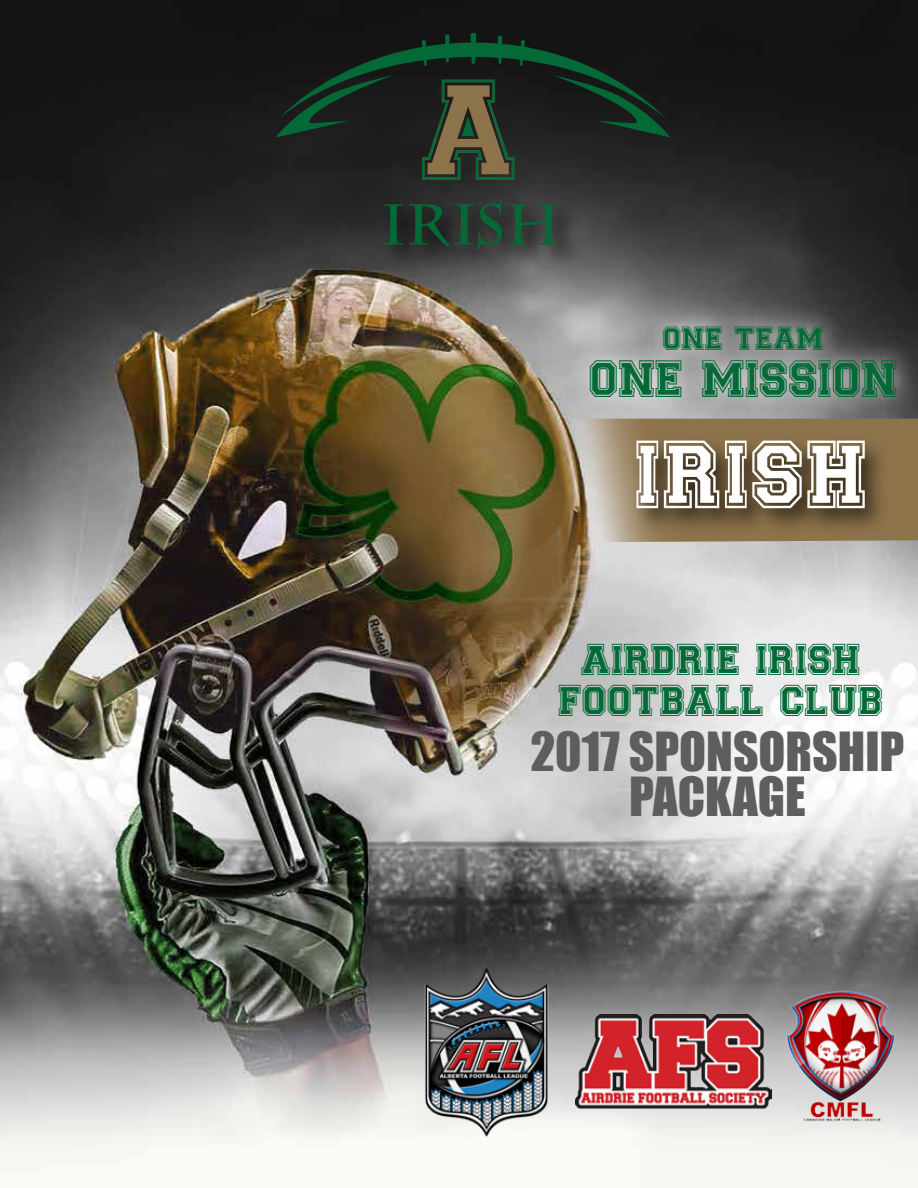
<style>
.page{position:relative;width:918px;height:1188px;background:#fff}
.page>*{position:absolute;margin:0;border:0;box-sizing:border-box;transform-origin:0 0}
.t1{font:500 114px "Collegiate Heavy Outline";color:#fff}
.t2{font:49.5px/45px "Impact";color:#5e5e5e;text-align:center}
.t3{font:500 49.5px "Collegiate Heavy Outline";color:#026937}
.t4{font:500 42px/40.5px "Collegiate Heavy Outline";color:#026937;text-align:center}
.t5{font:500 31.5px "Collegiate Heavy Outline";color:#026937}
</style>
<div class="page">
<img style="left:0;top:0;width:918px;height:1188px">
<img style="left:550px;top:319px;width:368px;height:135px">
<img style="left:371px;top:192px;width:26px;height:87px">
<svg style="left:384px;top:204px;width:13px;height:41px"></svg>
<img style="left:397px;top:192px;width:69px;height:88px">
<img style="left:442px;top:192px;width:24px;height:87px">
<img style="left:466px;top:188px;width:70px;height:96px">
<svg style="left:409px;top:200px;width:87px;height:50px;background:#223d30"></svg>
<img style="left:496px;top:192px;width:96px;height:87px">
<svg style="left:508px;top:204px;width:50px;height:41px;background:#284a39"></svg>
<svg style="left:275px;top:33px;width:396px;height:147px;background:#1f2a22"></svg>
<svg style="left:561px;top:419px;width:29px;height:123px;background:#9c886a"></svg>
<img style="left:625px;top:289px;width:238px;height:104px">
<img style="left:590px;top:393px;width:328px;height:185px">
<img style="left:416px;top:961px;width:141px;height:181px">
<img style="left:575px;top:1015px;width:179px;height:93px">
<img style="left:754px;top:953px;width:164px;height:174px">
<p class="t5" style="left:663px;top:326px;width:162px">ONE TEAM</p>
<p class="t3" style="left:589px;top:359px;width:310px">ONE MISSION</p>
<h1 class="t1" style="left:634px;top:422px;width:235px">irish</h1>
<p class="t4" style="left:558px;top:642px;width:326px">AIRDRIE IRISH<br>FOOTBALL CLUB</p>
<p class="t2" style="left:530px;top:728px;width:376px">2017 SPONSORSHIP<br>PACKAGE</p>
</div>
